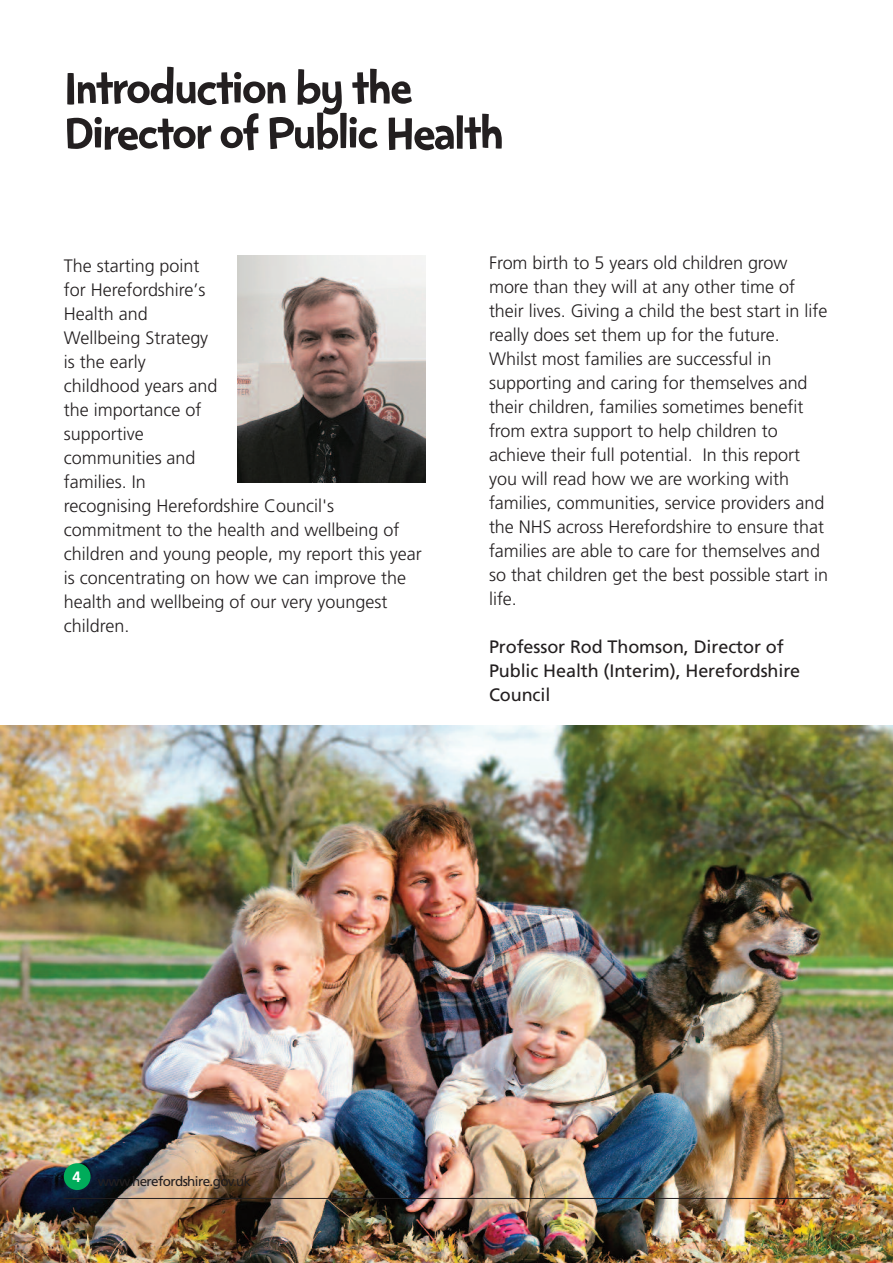
<style>
.page{position:relative;width:893px;height:1263px;background:#fff}
.page>*{position:absolute;margin:0;border:0;box-sizing:border-box;transform-origin:0 0}
.t1{font:54px/45px "Change 4 Life Text";letter-spacing:-.05em;color:#231f20}
.t2{font:300 18px/24px "Frutiger";color:#231f20}
.t3{font:18px/24px "Frutiger";letter-spacing:-.005em;color:#231f20}
.t4{font:700 15px "Frutiger";color:#fff}
.t5{font:13.5px "Frutiger";letter-spacing:-.045em;color:#231f20}
</style>
<div class="page">
<img style="left:237px;top:255px;width:188px;height:228px">
<img style="left:0;top:726px;width:893px;height:537px">
<hr style="left:64px;top:1198px;width:765px;height:1px;background:#231f20">
<div style="left:64px;top:1163px;width:27px;height:27px;background:#00ac5a;border-radius:50%"></div>
<h1 class="t1" style="left:64px;top:69px;width:442px">Introduction by the<br>Director of Public Health</h1>
<p class="t2" style="left:64px;top:255px;width:359px">The starting point<br>for Herefordshire’s<br>Health and<br>Wellbeing Strategy<br>is the early<br>childhood years and<br>the importance of<br>supportive<br>communities and<br>families. In<br>recognising Herefordshire Council's commitment to the health and wellbeing of children and young people, my report this year is concentrating on how we can improve the health and wellbeing of our very youngest children.</p>
<p class="t2" style="left:489px;top:252px;width:341px">From birth to 5 years old children grow more than they will at any other time of their lives. Giving a child the best start in life really does set them up for the future.<br>Whilst most families are successful in supporting and caring for themselves and their children, families sometimes benefit from extra support to help children to achieve their full potential. In this report you will read how we are working with families, communities, service providers and the NHS across Herefordshire to ensure that families are able to care for themselves and so that children get the best possible start in life.</p>
<p class="t3" style="left:489px;top:636px;width:313px">Professor Rod Thomson, Director of<br>Public Health (Interim), Herefordshire<br>Council</p>
<p class="t4" style="left:73px;top:1171px;width:10px">4</p>
<p class="t5" style="left:98px;top:1176px;width:155px">www.herefordshire.gov.uk</p>
</div>
